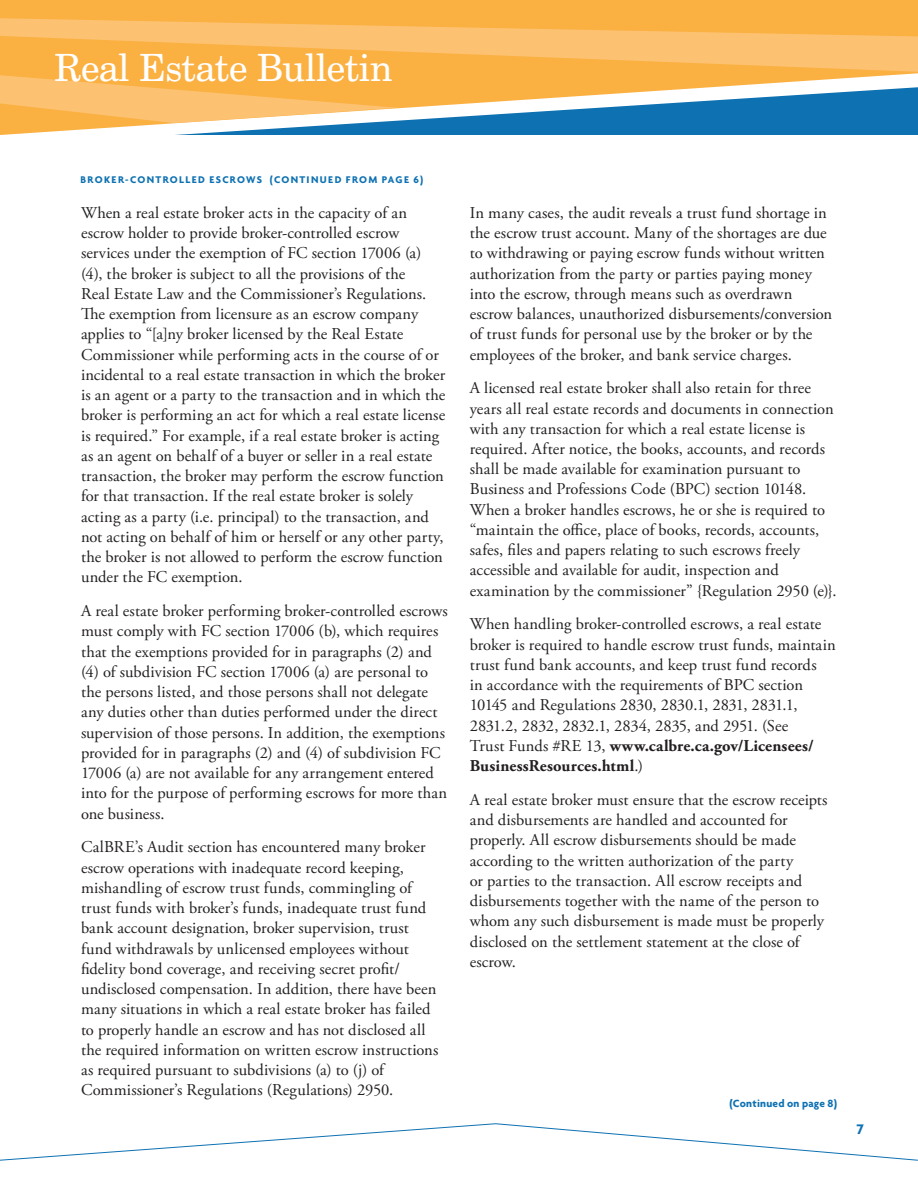
<style>
.page{position:relative;width:918px;height:1188px;background:#fff}
.page>*{position:absolute;margin:0;border:0;box-sizing:border-box;transform-origin:0 0}
.t1{font:37.5px "Century Schoolbook BT";letter-spacing:-.01em;color:#fff}
.Body{font:16.5px/20.2px "Adobe Garamond Pro";letter-spacing:.005em;color:#231f20}
.t2{font:700 15px "Agenda";color:#0e71b2}
.Body-2{font:700 11.25px "Agenda";letter-spacing:.02em;color:#0e71b2}
.CONTINUED_TEXT{font:700 10.5px "Agenda";letter-spacing:.12em;color:#0e71b2}
.s1{font-weight:700}
</style>
<div class="page">
<svg style="left:0;top:72px;width:918px;height:63px;fill:#fbb042"></svg>
<svg style="left:398px;top:0;width:520px;height:72px;background:#fbb755"></svg>
<svg style="left:0;top:0;width:398px;height:123px;background:#fbb652"></svg>
<svg style="left:175px;top:86px;width:743px;height:49px"></svg>
<svg style="left:0;top:1123px;width:918px;height:38px"></svg>
<h1 class="t1" style="left:54px;top:44px;width:340px">Real Estate Bulletin</h1>
<p class="CONTINUED_TEXT" style="left:81px;top:174px;width:344px">BROKER-CONTROLLED ESCROWS (CONTINUED FROM PAGE 6)</p>
<p class="Body" style="left:81px;top:203px;width:366px">When a real estate broker acts in the capacity of an escrow holder to provide broker-controlled escrow services under the exemption of FC section 17006 (a) (4), the broker is subject to all the provisions of the<br>Real Estate Law and the Commissioner’s Regulations.<br>The exemption from licensure as an escrow company applies to “[a]ny broker licensed by the Real Estate Commissioner while performing acts in the course of or incidental to a real estate transaction in which the broker is an agent or a party to the transaction and in which the broker is performing an act for which a real estate license is required.” For example, if a real estate broker is acting as an agent on behalf of a buyer or seller in a real estate transaction, the broker may perform the escrow function for that transaction. If the real estate broker is solely acting as a party (i.e. principal) to the transaction, and not acting on behalf of him or herself or any other party, the broker is not allowed to perform the escrow function under the FC exemption.</p>
<p class="Body" style="left:81px;top:601px;width:368px">A real estate broker performing broker-controlled escrows must comply with FC section 17006 (b), which requires that the exemptions provided for in paragraphs (2) and (4) of subdivision FC section 17006 (a) are personal to the persons listed, and those persons shall not delegate any duties other than duties performed under the direct supervision of those persons. In addition, the exemptions provided for in paragraphs (2) and (4) of subdivision FC 17006 (a) are not available for any arrangement entered into for the purpose of performing escrows for more than one business.</p>
<p class="Body" style="left:81px;top:838px;width:359px">CalBRE’s Audit section has encountered many broker escrow operations with inadequate record keeping, mishandling of escrow trust funds, commingling of trust funds with broker’s funds, inadequate trust fund bank account designation, broker supervision, trust fund withdrawals by unlicensed employees without fidelity bond coverage, and receiving secret profit/ undisclosed compensation. In addition, there have been many situations in which a real estate broker has failed to properly handle an escrow and has not disclosed all the required information on written escrow instructions as required pursuant to subdivisions (a) to (j) of Commissioner’s Regulations (Regulations) 2950.</p>
<p class="Body" style="left:470px;top:203px;width:364px">In many cases, the audit reveals a trust fund shortage in the escrow trust account. Many of the shortages are due to withdrawing or paying escrow funds without written authorization from the party or parties paying money into the escrow, through means such as overdrawn escrow balances, unauthorized disbursements/conversion of trust funds for personal use by the broker or by the employees of the broker, and bank service charges.</p>
<p class="Body" style="left:470px;top:378px;width:368px">A licensed real estate broker shall also retain for three years all real estate records and documents in connection with any transaction for which a real estate license is required. After notice, the books, accounts, and records shall be made available for examination pursuant to Business and Professions Code (BPC) section 10148.<br>When a broker handles escrows, he or she is required to “maintain the office, place of books, records, accounts, safes, files and papers relating to such escrows freely accessible and available for audit, inspection and examination by the commissioner” {Regulation 2950 (e)}.</p>
<p class="Body" style="left:470px;top:615px;width:367px">When handling broker-controlled escrows, a real estate broker is required to handle escrow trust funds, maintain trust fund bank accounts, and keep trust fund records<br>in accordance with the requirements of BPC section 10145 and Regulations 2830, 2830.1, 2831, 2831.1, 2831.2, 2832, 2832.1, 2834, 2835, and 2951. (See<br>Trust Funds #RE 13, <span class="s1">www.calbre.ca.gov/Licensees/ BusinessResources.html</span>.)</p>
<p class="Body" style="left:470px;top:790px;width:359px">A real estate broker must ensure that the escrow receipts and disbursements are handled and accounted for properly. All escrow disbursements should be made according to the written authorization of the party<br>or parties to the transaction. All escrow receipts and disbursements together with the name of the person to whom any such disbursement is made must be properly disclosed on the settlement statement at the close of escrow.</p>
<p class="Body-2" style="left:730px;top:1097px;width:109px">(Continued on page 8)</p>
<p class="t2" style="left:857px;top:1120px;width:9px">7</p>
</div>
